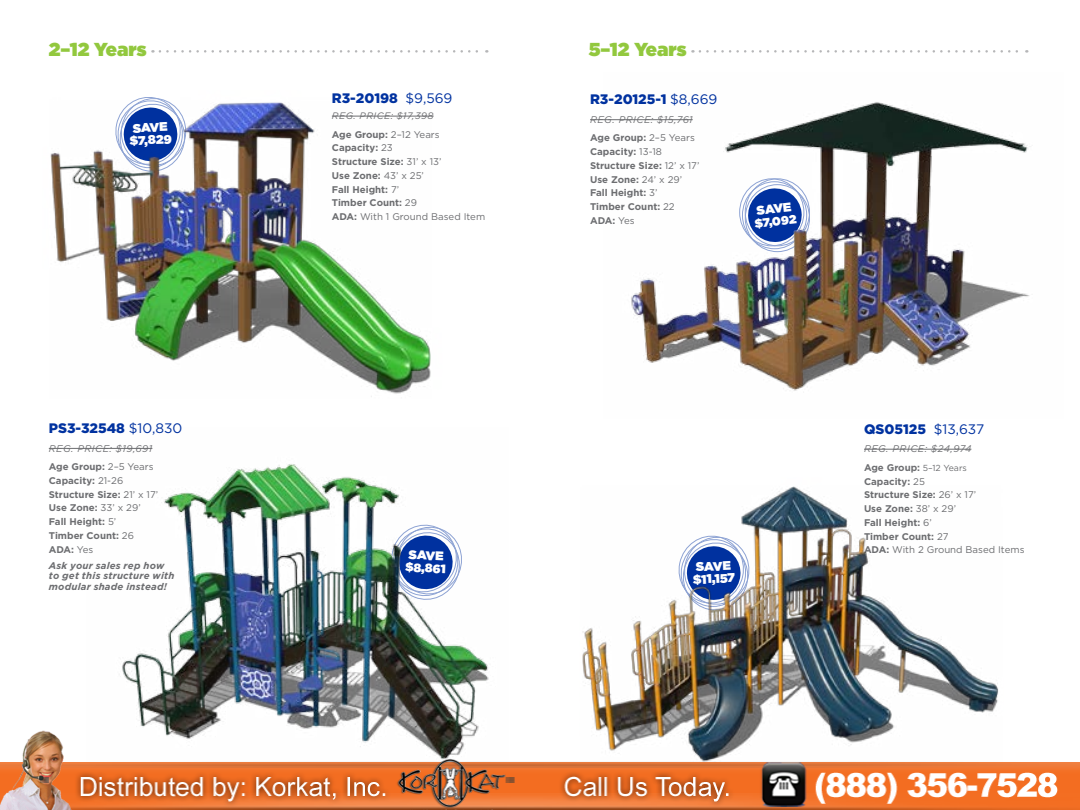
<style>
.page{position:relative;width:1080px;height:810px;background:#fff}
.page>*{position:absolute;margin:0;border:0;box-sizing:border-box;transform-origin:0 0}
.t1{font:900 18.75px "Gotham";color:#92c83e}
.t2{font:900 13.75px "Gotham";color:#0032a0}
.t3{font:900 12.5px/12.5px "Gotham";color:#fff;text-align:center}
.t4{font:900 12.12px "Gotham";color:#fff}
.t5{font:700 9.75px/13.8px "Gotham";color:#6d6e71}
.t6{font:italic 9.75px/18.4px "Gotham";letter-spacing:.05em;color:#6d6e71}
.t7{font:italic 700 9.75px/10.6px "Gotham";letter-spacing:.02em;color:#6d6e71}
.t8{font:italic 9.38px "Gotham";letter-spacing:.05em;color:#6d6e71}
.s1{font-weight:400}
.s2{font-weight:700;font-style:normal}
.s3{font-style:normal}
.s4{font-style:normal;font-size:8.75px}
</style>
<div class="page">
<hr style="left:864px;top:449px;width:107px;height:1px;background:#6d6e71">
<hr style="left:590px;top:119px;width:103px;height:1px;background:#6d6e71">
<hr style="left:49px;top:448px;width:103px;height:1px;background:#6d6e71">
<svg style="left:700px;top:50px;width:327px;height:3px"></svg>
<svg style="left:160px;top:50px;width:327px;height:3px"></svg>
<img style="left:603px;top:102px;width:427px;height:289px">
<img style="left:582px;top:486px;width:417px;height:235px">
<img style="left:50px;top:97px;width:384px;height:300px">
<img style="left:86px;top:447px;width:403px;height:274px">
<img style="left:0;top:721px;width:1080px;height:89px">
<h1 class="t1" style="left:49px;top:36px;width:99px">2–12 Years</h1>
<h1 class="t1" style="left:589px;top:36px;width:99px">5–12 Years</h1>
<p class="t3" style="left:129px;top:122px;width:44px;rotate:-3deg">SAVE $7,829</p>
<h2 class="t2" style="left:332px;top:89px;width:122px">R3-20198 <span class="s1">$9,569</span></h2>
<p class="t8" style="left:332px;top:110px;width:103px">REG. PRICE: $17,398</p>
<p class="t5" style="left:332px;top:127px;width:155px">Age Group: <span class="s1">2–12 Years<br></span>Capacity: <span class="s1">23<br></span>Structure Size: <span class="s1">31’ x 13’<br></span>Use Zone: <span class="s1">43’ x 25’<br></span>Fall Height: <span class="s1">7’<br></span>Timber Count: <span class="s1">29<br></span>ADA: <span class="s1">With 1 Ground Based Item</span></p>
<h2 class="t2" style="left:590px;top:90px;width:129px">R3-20125-1 <span class="s1">$8,669</span></h2>
<p class="t6" style="left:590px;top:110px;width:106px">REG. PRICE: $15,761<br><span class="s2">Age Group:</span> <span class="s3">2–5 Years</span></p>
<p class="t5" style="left:590px;top:145px;width:111px">Capacity: <span class="s1">13-18<br></span>Structure Size: <span class="s1">12’ x 17’<br></span>Use Zone: <span class="s1">24’ x 29’<br></span>Fall Height: <span class="s1">3’<br></span>Timber Count: <span class="s1">22<br></span>ADA: <span class="s1">Yes</span></p>
<p class="t3" style="left:756px;top:204px;width:36px;rotate:-6deg">SAVE</p>
<p class="t4" style="left:754px;top:214px;width:44px;rotate:-6deg">$7,092</p>
<h2 class="t2" style="left:49px;top:419px;width:135px">PS3-32548 <span class="s1">$10,830</span></h2>
<p class="t6" style="left:49px;top:439px;width:106px">REG. PRICE: $19,691<br><span class="s2">Age Group:</span> <span class="s3">2–5 Years</span></p>
<p class="t5" style="left:49px;top:473px;width:111px">Capacity: <span class="s1">21-26<br></span>Structure Size: <span class="s1">21’ x 17’<br></span>Use Zone: <span class="s1">33’ x 29’<br></span>Fall Height: <span class="s1">5’<br></span>Timber Count: <span class="s1">26<br></span>ADA: <span class="s1">Yes</span></p>
<p class="t7" style="left:49px;top:560px;width:127px">Ask your sales rep how to get this structure with modular shade instead!</p>
<p class="t3" style="left:409px;top:548px;width:36px;rotate:3deg">SAVE</p>
<p class="t4" style="left:406px;top:558px;width:42px;rotate:3deg">$8,861</p>
<p class="t3" style="left:692px;top:561px;width:44px;rotate:-3deg">SAVE $11,157</p>
<h2 class="t2" style="left:864px;top:420px;width:122px">QS05125 <span class="s1">$13,637</span></h2>
<p class="t6" style="left:864px;top:440px;width:109px">REG. PRICE: $24,974<br><span class="s2">Age Group:</span> <span class="s4">5–12 Years</span></p>
<p class="t5" style="left:864px;top:474px;width:162px">Capacity: <span class="s1">25<br></span>Structure Size: <span class="s1">26’ x 17’<br></span>Use Zone: <span class="s1">38’ x 29’<br></span>Fall Height: <span class="s1">6’<br></span>Timber Count: <span class="s1">27<br></span>ADA: <span class="s1">With 2 Ground Based Items</span></p>
</div>
